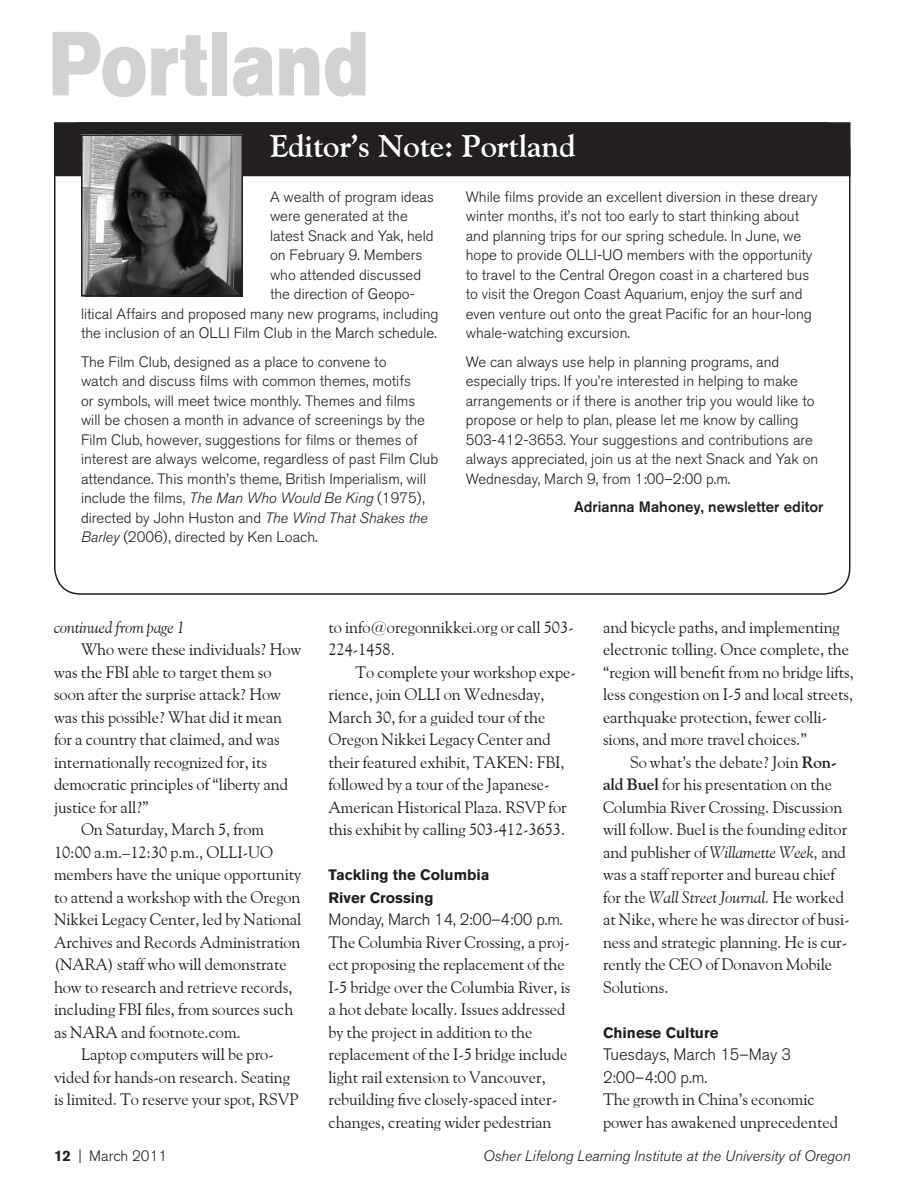
<style>
.page{position:relative;width:918px;height:1188px;background:#fff}
.page>*{position:absolute;margin:0;border:0;box-sizing:border-box;transform-origin:0 0}
.t1{font:90px "Akzidenz Grotesk BQ Super";letter-spacing:.015em;color:#d1d2d4;scale:.8 1}
.Heading{font:700 31.5px "Goudy Old Style BT";letter-spacing:-.005em;color:#fff}
.Body_Text{font:16.5px/22.5px "Goudy Old Style BT";letter-spacing:-.005em;color:#231f20}
.Body_Text_-_1st_Para{font:16.5px/22.5px "Goudy Old Style BT";letter-spacing:-.005em;color:#231f20}
.Event_Date{font:300 16.5px/22.5px "Akzidenz Grotesk BQ";letter-spacing:-.005em;color:#231f20}
.t2{font:italic 16.5px "Goudy Old Style BT";letter-spacing:-.01em;color:#231f20}
.Body_Text-2{font:300 15px/19.5px "Akzidenz Grotesk BQ";color:#231f20}
.t3{font:italic 300 15px "Akzidenz Grotesk BQ";color:#231f20}
.Sub_Head{font:700 15px/22.5px "Akzidenz Grotesk BQ";color:#231f20}
.Editor_Name{font:500 15px "Akzidenz Grotesk BQ";color:#231f20}
.s1{font-style:italic}
.s2{font-weight:700}
</style>
<div class="page">
<div style="left:55px;top:123px;width:795px;height:53px;background:#231f20"></div>
<img style="left:84px;top:137px;width:156px;height:156px">
<div style="left:81px;top:134px;width:162px;height:162px;border:2px solid #231f20"></div>
<h1 class="t1" style="left:50px;top:12px;width:400px">Portland</h1>
<h2 class="Heading" style="left:270px;top:127px;width:307px">Editor’s Note: Portland</h2>
<p class="Body_Text-2" style="left:270px;top:187px;width:165px">A wealth of program ideas</p>
<p class="Body_Text-2" style="left:270px;top:207px;width:139px">were generated at the</p>
<p class="Body_Text-2" style="left:270px;top:226px;width:165px">latest Snack and Yak, held</p>
<p class="Body_Text-2" style="left:270px;top:246px;width:154px">on February 9. Members</p>
<p class="Body_Text-2" style="left:270px;top:265px;width:153px">who attended discussed</p>
<p class="Body_Text-2" style="left:270px;top:285px;width:146px">the direction of Geopo-</p>
<p class="Body_Text-2" style="left:81px;top:304px;width:359px">litical Affairs and proposed many new programs, including</p>
<p class="Body_Text-2" style="left:81px;top:324px;width:356px">the inclusion of an OLLI Film Club in the March schedule.</p>
<p class="Body_Text-2" style="left:81px;top:352px;width:359px">The Film Club, designed as a place to convene to<br>watch and discuss films with common themes, motifs<br>or symbols, will meet twice monthly. Themes and films will be chosen a month in advance of screenings by the Film Club, however, suggestions for films or themes of interest are always welcome, regardless of past Film Club attendance. This month’s theme, British Imperialism, will include the films, <span class="s1">The Man Who Would Be King</span> (1975), directed by John Huston and <span class="s1">The Wind That Shakes the Barley</span> (2006), directed by Ken Loach.</p>
<p class="Body_Text-2" style="left:466px;top:187px;width:353px">While films provide an excellent diversion in these dreary winter months, it’s not too early to start thinking about and planning trips for our spring schedule. In June, we hope to provide OLLI-UO members with the opportunity to travel to the Central Oregon coast in a chartered bus to visit the Oregon Coast Aquarium, enjoy the surf and even venture out onto the great Pacific for an hour-long whale-watching excursion.</p>
<p class="Body_Text-2" style="left:466px;top:352px;width:354px">We can always use help in planning programs, and especially trips. If you’re interested in helping to make arrangements or if there is another trip you would like to propose or help to plan, please let me know by calling 503-412-3653. Your suggestions and contributions are always appreciated, join us at the next Snack and Yak on Wednesday, March 9, from 1:00–2:00 p.m.</p>
<p class="Editor_Name" style="left:574px;top:498px;width:251px">Adrianna Mahoney, newsletter editor</p>
<p class="t2" style="left:54px;top:617px;width:132px">continued from page 1</p>
<p class="Body_Text" style="left:54px;top:638px;width:249px;text-indent:27px">Who were these individuals? How was the FBI able to target them so soon after the surprise attack? How was this possible? What did it mean for a country that claimed, and was internationally recognized for, its democratic principles of “liberty and justice for all?”</p>
<p class="Body_Text" style="left:54px;top:818px;width:249px;text-indent:27px">On Saturday, March 5, from 10:00 a.m.–12:30 p.m., OLLI-UO members have the unique opportunity to attend a workshop with the Oregon Nikkei Legacy Center, led by National Archives and Records Administration (NARA) staff who will demonstrate how to research and retrieve records, including FBI files, from sources such as NARA and footnote.com.</p>
<p class="Body_Text" style="left:54px;top:1043px;width:246px;text-align:center">Laptop computers will be pro-<br>vided for hands-on research. Seating is limited. To reserve your spot, RSVP</p>
<p class="Body_Text" style="left:328px;top:615px;width:247px">to info@oregonnikkei.org or call 503-<br>224-1458.</p>
<p class="Body_Text" style="left:328px;top:660px;width:249px;text-indent:27px">To complete your workshop expe&shy;rience, join OLLI on Wednesday, March 30, for a guided tour of the Oregon Nikkei Legacy Center and their featured exhibit, TAKEN: FBI, followed by a tour of the Japanese-American Historical Plaza. RSVP for this exhibit by calling 503-412-3653.</p>
<h2 class="Sub_Head" style="left:328px;top:864px;width:163px">Tackling the Columbia<br>River Crossing</h2>
<h3 class="Event_Date" style="left:328px;top:908px;width:234px">Monday, March 14, 2:00–4:00 p.m.</h3>
<p class="Body_Text_-_1st_Para" style="left:328px;top:930px;width:244px">The Columbia River Crossing, a proj&shy;ect proposing the replacement of the I-5 bridge over the Columbia River, is a hot debate locally. Issues addressed by the project in addition to the replacement of the I-5 bridge include light rail extension to Vancouver, rebuilding five closely-spaced inter&shy;changes, creating wider pedestrian</p>
<p class="Body_Text_-_1st_Para" style="left:603px;top:615px;width:252px">and bicycle paths, and implementing electronic tolling. Once complete, the “region will benefit from no bridge lifts, less congestion on I-5 and local streets, earthquake protection, fewer colli&shy;sions, and more travel choices.”</p>
<p class="Body_Text" style="left:603px;top:750px;width:248px;text-indent:27px">So what’s the debate? Join <span class="s2">Ron&shy;ald Buel</span> for his presentation on the Columbia River Crossing. Discussion will follow. Buel is the founding editor and publisher of <span class="s1">Willamette Week,</span> and was a staff reporter and bureau chief for the <span class="s1">Wall Street Journal.</span> He worked at Nike, where he was director of busi&shy;ness and strategic planning. He is cur&shy;rently the CEO of Donavon Mobile Solutions.</p>
<h2 class="Sub_Head" style="left:603px;top:1021px;width:117px">Chinese Culture</h2>
<h3 class="Event_Date" style="left:603px;top:1043px;width:190px">Tuesdays, March 15–May 3<br>2:00–4:00 p.m.</h3>
<p class="Body_Text_-_1st_Para" style="left:603px;top:1088px;width:237px">The growth in China’s economic power has awakened unprecedented</p>
<p class="Body_Text-2" style="left:54px;top:1146px;width:115px"><span class="s2">12</span> | March 2011</p>
<p class="t3" style="left:483px;top:1147px;width:369px">Osher Lifelong Learning Institute at the University of Oregon</p>
</div>
